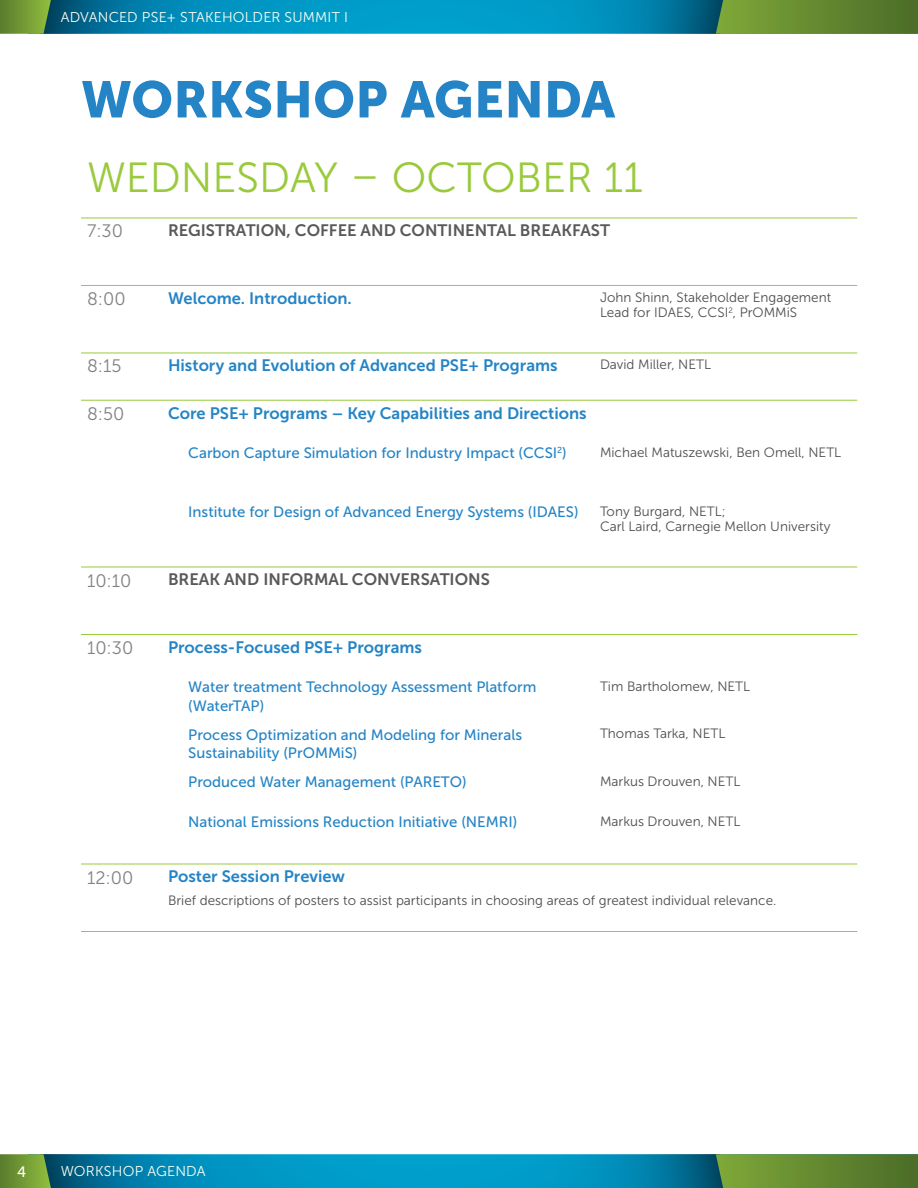
<style>
.page{position:relative;width:918px;height:1188px;background:#fff}
.page>*{position:absolute;margin:0;border:0;box-sizing:border-box;transform-origin:0 0}
.t1{font:51px "Museo Sans 900";letter-spacing:.005em;color:#2484c6}
.t2{font:42px "Museo Sans 300";color:#9aca3c}
.t3{font:18px "Museo Sans 300";color:#808285}
.t4{font:16.5px "Museo Sans 700";color:#2484c6}
.t5{font:16.5px "Museo Sans 700";color:#58595b}
.t6{font:15px/18.8px "Museo Sans 500";color:#2484c6}
.t7{font:15px "Museo Sans 500";color:#fffef6}
.t8{font:14.25px "Museo Sans 300";letter-spacing:.015em;color:#fffef2}
.t9{font:13.5px/15.8px "Museo Sans 300";color:#4d4d4f}
</style>
<div class="page">
<svg style="left:0;top:0;width:918px;height:34px;background:#1c8c93"></svg>
<svg style="left:0;top:1154px;width:918px;height:34px;background:#1c8c93"></svg>
<hr style="left:81px;top:218px;width:81px;height:1px;background:#9aca3c">
<hr style="left:81px;top:285px;width:81px;height:1px;background:#9aca3c">
<hr style="left:81px;top:353px;width:81px;height:1px;background:#9aca3c">
<hr style="left:162px;top:353px;width:432px;height:1px;background:#9aca3c">
<hr style="left:594px;top:353px;width:263px;height:1px;background:#9aca3c">
<hr style="left:81px;top:567px;width:81px;height:1px;background:#9aca3c">
<hr style="left:162px;top:567px;width:432px;height:1px;background:#9aca3c">
<hr style="left:594px;top:567px;width:263px;height:1px;background:#9aca3c">
<hr style="left:81px;top:634px;width:81px;height:1px;background:#9aca3c">
<hr style="left:162px;top:634px;width:432px;height:1px;background:#9aca3c">
<hr style="left:594px;top:634px;width:263px;height:1px;background:#9aca3c">
<hr style="left:81px;top:864px;width:81px;height:1px;background:#9aca3c">
<hr style="left:162px;top:864px;width:432px;height:1px;background:#9aca3c">
<hr style="left:594px;top:864px;width:263px;height:1px;background:#9aca3c">
<hr style="left:81px;top:931px;width:81px;height:1px;background:#9aca3c">
<hr style="left:162px;top:931px;width:432px;height:1px;background:#9aca3c">
<hr style="left:594px;top:931px;width:263px;height:1px;background:#9aca3c">
<hr style="left:81px;top:400px;width:81px;height:1px;background:#9aca3c">
<hr style="left:162px;top:400px;width:432px;height:1px;background:#9aca3c">
<hr style="left:594px;top:400px;width:263px;height:1px;background:#9aca3c">
<hr style="left:162px;top:218px;width:432px;height:1px;background:#9aca3c">
<hr style="left:594px;top:218px;width:263px;height:1px;background:#9aca3c">
<hr style="left:162px;top:285px;width:432px;height:1px;background:#9aca3c">
<hr style="left:594px;top:285px;width:263px;height:1px;background:#9aca3c">
<p class="t8" style="left:61px;top:10px;width:286px">ADVANCED PSE+ STAKEHOLDER SUMMIT I</p>
<h1 class="t1" style="left:81px;top:71px;width:536px">WORKSHOP AGENDA</h1>
<h2 class="t2" style="left:87px;top:155px;width:557px">WEDNESDAY – OCTOBER 11</h2>
<h3 class="t3" style="left:87px;top:222px;width:37px">7:30</h3>
<p class="t5" style="left:168px;top:221px;width:444px">REGISTRATION, COFFEE AND CONTINENTAL BREAKFAST</p>
<h3 class="t3" style="left:87px;top:289px;width:40px">8:00</h3>
<p class="t4" style="left:168px;top:289px;width:185px">Welcome. Introduction.</p>
<p class="t9" style="left:600px;top:289px;width:233px">John Shinn, Stakeholder Engagement<br>Lead for I DAES, CCSI <sup>2</sup>, PrOMMiS</p>
<h3 class="t3" style="left:87px;top:357px;width:36px">8:15</h3>
<p class="t4" style="left:168px;top:356px;width:391px">History and Evolution of Advanced PSE+ Programs</p>
<p class="t9" style="left:600px;top:357px;width:113px">David Miller, NETL</p>
<h3 class="t3" style="left:87px;top:404px;width:39px">8:50</h3>
<p class="t4" style="left:168px;top:404px;width:420px">Core PSE+ Programs – Key Capabilities and Directions</p>
<p class="t6" style="left:188px;top:443px;width:380px">Carbon Capture Simulation for Industry Impact (CCSI<sup>2</sup>)</p>
<p class="t9" style="left:600px;top:444px;width:243px">Michael Matuszewski, Ben Omell, NETL</p>
<p class="t6" style="left:188px;top:502px;width:392px">Institute for Design of Advanced Energy Systems (IDAES)</p>
<p class="t9" style="left:600px;top:503px;width:232px">Tony Burgard, NETL;<br>Carl Laird, Carnegie Mellon University</p>
<h3 class="t3" style="left:87px;top:571px;width:46px">10:10</h3>
<p class="t5" style="left:168px;top:570px;width:323px">BREAK AND INFORMAL CONVERSATIONS</p>
<h3 class="t3" style="left:87px;top:638px;width:48px">10:30</h3>
<p class="t4" style="left:168px;top:638px;width:256px">Process-Focused PSE+ Programs</p>
<p class="t6" style="left:188px;top:678px;width:350px">Water treatment Technology Assessment Platform (WaterTAP)</p>
<p class="t9" style="left:600px;top:679px;width:152px">Tim Bartholomew, NETL</p>
<p class="t6" style="left:188px;top:725px;width:335px">Process Optimization and Modeling for Minerals<br>Sustainability (PrOMMiS)</p>
<p class="t9" style="left:600px;top:726px;width:127px">Thomas Tarka, NETL</p>
<p class="t6" style="left:188px;top:772px;width:280px">Produced Water Management (PARETO)</p>
<p class="t9" style="left:600px;top:773px;width:142px">Markus Drouven, NETL</p>
<p class="t6" style="left:188px;top:813px;width:331px">National Emissions Reduction Initiative (NEMRI)</p>
<p class="t9" style="left:600px;top:814px;width:142px">Markus Drouven, NETL</p>
<h3 class="t3" style="left:87px;top:868px;width:48px">12:00</h3>
<p class="t4" style="left:168px;top:867px;width:179px">Poster Session Preview</p>
<p class="t9" style="left:168px;top:892px;width:610px">Brief descriptions of posters to assist participants in choosing areas of greatest individual relevance.</p>
<p class="t7" style="left:17px;top:1163px;width:11px">4</p>
<p class="t8" style="left:61px;top:1164px;width:24px">Workshop</p>
<p class="t8" style="left:147px;top:1164px;width:31px">Agenda</p>
</div>
